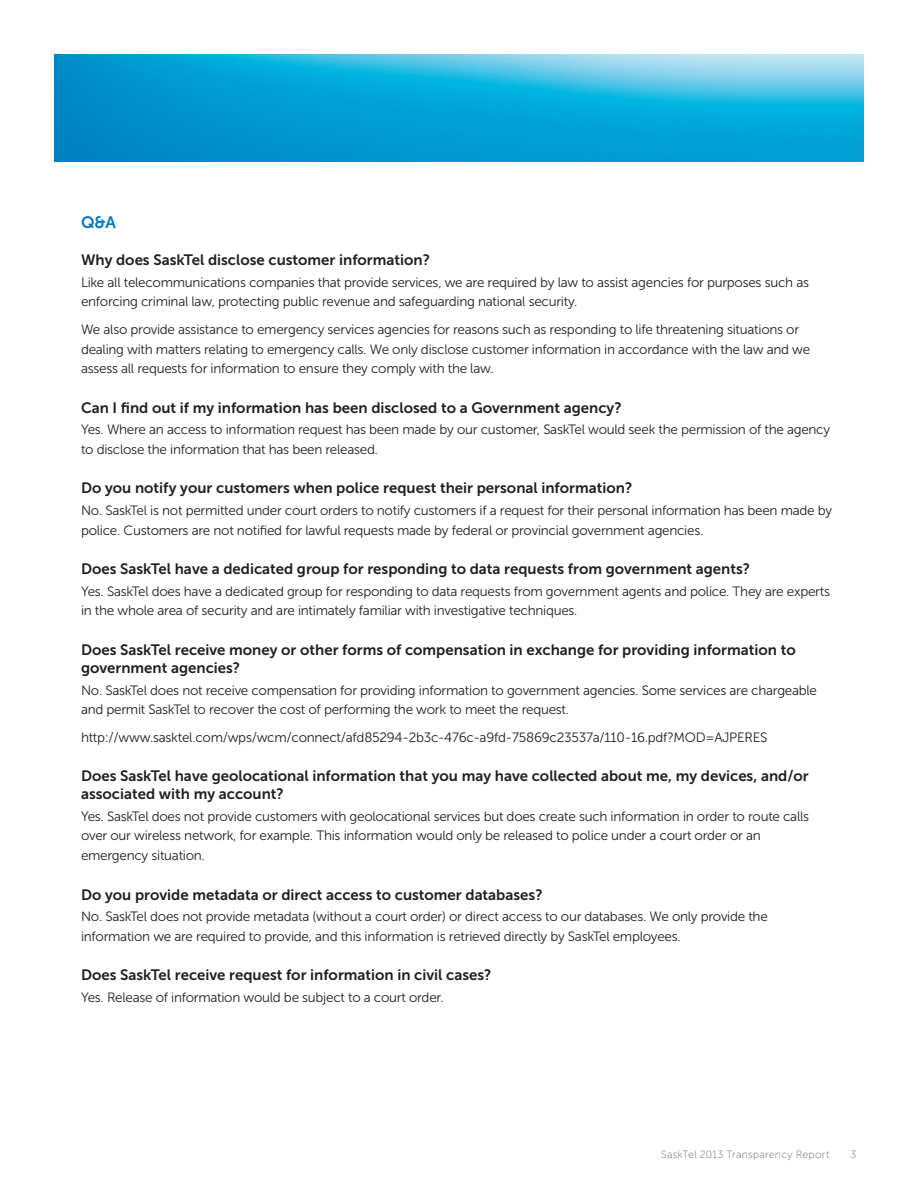
<style>
.page{position:relative;width:918px;height:1188px;background:#fff}
.page>*{position:absolute;margin:0;border:0;box-sizing:border-box;transform-origin:0 0}
.t1{font:16.5px "Museo Sans 700";color:#0079c2}
.t2{font:15px/18px "Museo Sans 700";color:#231f20}
.t3{font:13.5px/19.5px "Museo Sans 300";letter-spacing:-.02em;color:#231f20}
.t4{font:10.5px "Museo Sans 100";letter-spacing:.03em;color:#636366}
</style>
<div class="page">
<img style="left:54px;top:54px;width:810px;height:108px">
<p class="t1" style="left:81px;top:213px;width:36px">Q&amp;A</p>
<p class="t2" style="left:81px;top:251px;width:351px">Why does SaskTel disclose customer information?</p>
<p class="t3" style="left:81px;top:273px;width:730px">Like all telecommunications companies that provide services, we are required by law to assist agencies for purposes such as enforcing criminal law, protecting public revenue and safeguarding national security.</p>
<p class="t3" style="left:81px;top:320px;width:731px">We also provide assistance to emergency services agencies for reasons such as responding to life threatening situations or dealing with matters relating to emergency calls. We only disclose customer information in accordance with the law and we assess all requests for information to ensure they comply with the law.</p>
<p class="t2" style="left:81px;top:398px;width:542px">Can I find out if my information has been disclosed to a Government agency?</p>
<p class="t3" style="left:81px;top:420px;width:751px">Yes. Where an access to information request has been made by our customer, SaskTel would seek the permission of the agency to disclose the information that has been released.</p>
<p class="t2" style="left:81px;top:479px;width:553px">Do you notify your customers when police request their personal information?</p>
<p class="t3" style="left:81px;top:501px;width:753px">No. SaskTel is not permitted under court orders to notify customers if a request for their personal information has been made by police. Customers are not notified for lawful requests made by federal or provincial government agencies.</p>
<p class="t2" style="left:81px;top:560px;width:671px">Does SaskTel have a dedicated group for responding to data requests from government agents?</p>
<p class="t3" style="left:81px;top:582px;width:751px">Yes. SaskTel does have a dedicated group for responding to data requests from government agents and police. They are experts in the whole area of security and are intimately familiar with investigative techniques.</p>
<p class="t2" style="left:81px;top:641px;width:716px">Does SaskTel receive money or other forms of compensation in exchange for providing information to government agencies?</p>
<p class="t3" style="left:81px;top:680px;width:738px">No. SaskTel does not receive compensation for providing information to government agencies. Some services are chargeable and permit SaskTel to recover the cost of performing the work to meet the request.</p>
<p class="t3" style="left:81px;top:727px;width:688px">http://www.sasktel.com/wps/wcm/connect/afd85294-2b3c-476c-a9fd-75869c23537a/110-16.pdf?MOD=AJPERES</p>
<p class="t2" style="left:81px;top:767px;width:729px">Does SaskTel have geolocational information that you may have collected about me, my devices, and/or associated with my account?</p>
<p class="t3" style="left:81px;top:807px;width:730px">Yes. SaskTel does not provide customers with geolocational services but does create such information in order to route calls over our wireless network, for example. This information would only be released to police under a court order or an emergency situation.</p>
<p class="t2" style="left:81px;top:885px;width:463px">Do you provide metadata or direct access to customer databases?</p>
<p class="t3" style="left:81px;top:907px;width:688px">No. SaskTel does not provide metadata (without a court order) or direct access to our databases. We only provide the information we are required to provide, and this information is retrieved directly by SaskTel employees.</p>
<p class="t2" style="left:81px;top:966px;width:412px">Does SaskTel receive request for information in civil cases?</p>
<p class="t3" style="left:81px;top:988px;width:364px">Yes. Release of information would be subject to a court order.</p>
<p class="t4" style="left:661px;top:1149px;width:170px">SaskTel 2013 Transparency Report</p>
<p class="t4" style="left:851px;top:1149px;width:7px">3</p>
</div>
